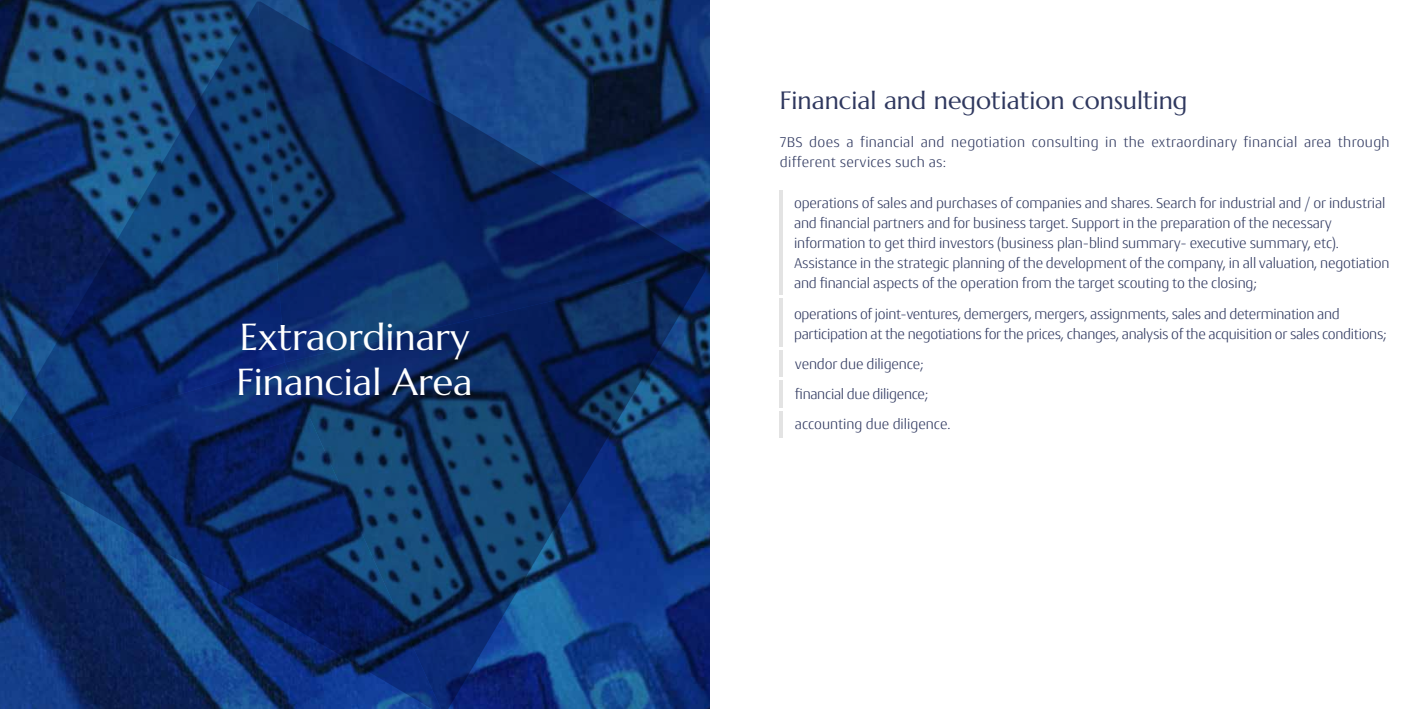
<style>
.page{position:relative;width:1418px;height:709px;background:#fff}
.page>*{position:absolute;margin:0;border:0;box-sizing:border-box;transform-origin:0 0}
.t1{font:37.5px/45px "Marcellus";color:#fff}
.t2{font:25px "Marcellus";color:#2f385f}
.t3{font:300 15px/20px "Conto";letter-spacing:-.01em;color:#2f385f}
.t4{font:300 15px/20px "Conto";letter-spacing:.02em;color:#2f385f}
</style>
<div class="page">
<svg style="left:285px;top:2px;width:420px;height:264px;background:#0f2e66"></svg>
<svg style="left:285px;top:266px;width:420px;height:443px;background:#0f346e"></svg>
<svg style="left:0;top:362px;width:443px;height:347px;background:#0d2d65"></svg>
<svg style="left:0;top:2px;width:285px;height:448px;background:#0f3369"></svg>
<hr style="left:780px;top:190px;width:3px;height:248px;background:#e3e3e3">
<hr style="left:771px;top:295px;width:20px;height:3px;background:#fff">
<hr style="left:772px;top:347px;width:20px;height:3px;background:#fff">
<hr style="left:772px;top:377px;width:20px;height:3px;background:#fff">
<hr style="left:772px;top:408px;width:20px;height:3px;background:#fff">
<h1 class="t1" style="left:236px;top:315px;width:237px">Extraordinary<br>Financial Area</h1>
<h2 class="t2" style="left:780px;top:85px;width:409px">Financial and negotiation consulting</h2>
<p class="t4" style="left:780px;top:132px;width:611px">7BS does a financial and negotiation consulting in the extraordinary financial area through different services such as:</p>
<p class="t3" style="left:794px;top:192px;width:597px">operations of sales and purchases of companies and shares. Search for industrial and / or industrial and financial partners and for business target. Support in the preparation of the necessary information to get third investors (business plan-blind summary- executive summary, etc).<br>Assistance in the strategic planning of the development of the company, in all valuation, negotiation and financial aspects of the operation from the target scouting to the closing;</p>
<p class="t3" style="left:794px;top:303px;width:594px">operations of joint-ventures, demergers, mergers, assignments, sales and determination and participation at the negotiations for the prices, changes, analysis of the acquisition or sales conditions;</p>
<p class="t3" style="left:795px;top:348px;width:157px;line-height:30px">vendor due diligence; financial due diligence; accounting due diligence.</p>
</div>
